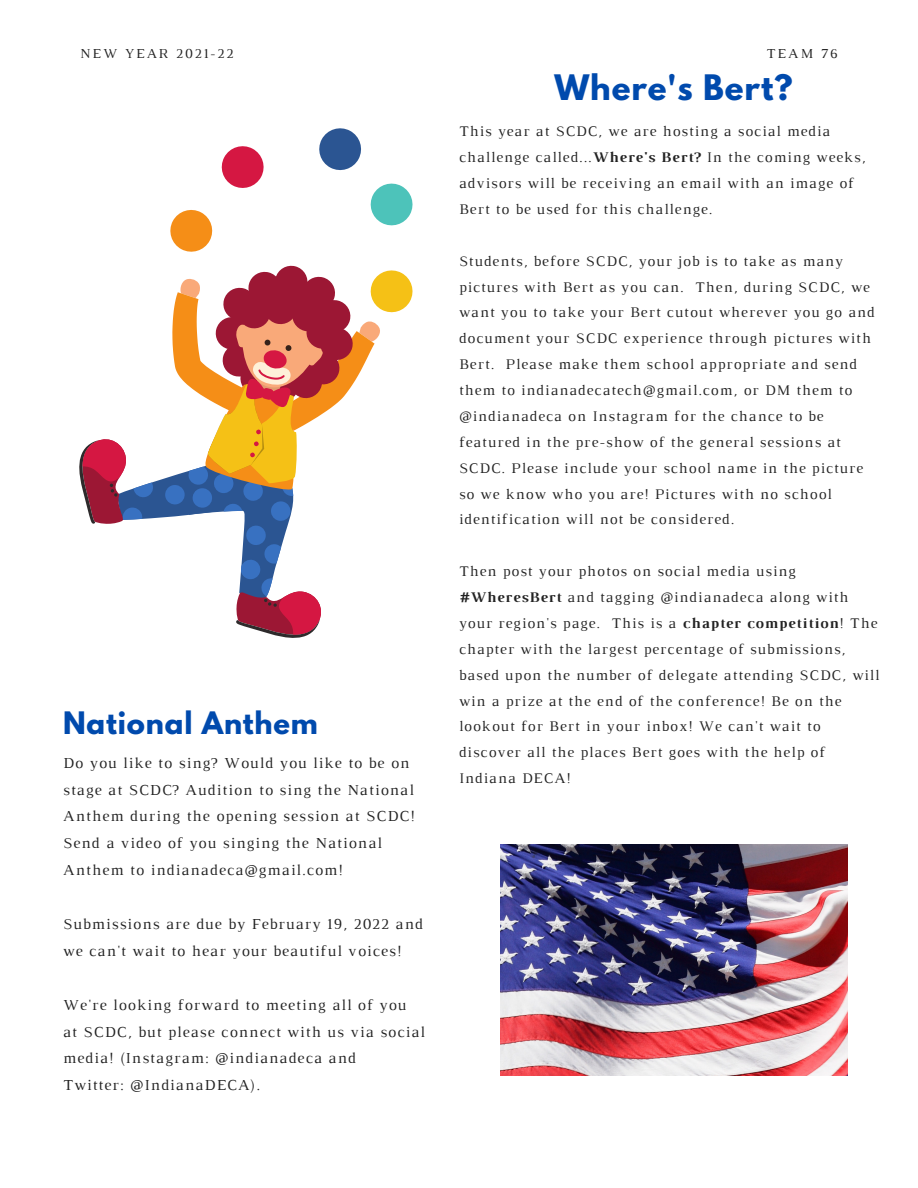
<style>
.page{position:relative;width:918px;height:1188px;background:#fff}
.page>*{position:absolute;margin:0;border:0;box-sizing:border-box;transform-origin:0 0}
.t1{font:700 31.2px "League Spartan";letter-spacing:.03em;color:#004aad}
.t2{font:700 27.45px "League Spartan";letter-spacing:.03em;color:#004aad}
.t3{font:15.6px/26.8px "Luthier";letter-spacing:.07em;color:#222}
.t4{font:15px/25.8px "Luthier";letter-spacing:.07em;color:#222}
.t5{font:13.95px "Luthier";letter-spacing:.14em;color:#222}
.s1{font-weight:700}
</style>
<div class="page">
<img style="left:500px;top:844px;width:348px;height:232px">
<svg style="left:170px;top:210px;width:43px;height:42px"></svg>
<svg style="left:221px;top:146px;width:43px;height:42px"></svg>
<svg style="left:370px;top:183px;width:43px;height:43px"></svg>
<svg style="left:319px;top:128px;width:42px;height:43px"></svg>
<svg style="left:79px;top:265px;width:334px;height:373px"></svg>
<p class="t5" style="left:80px;top:49px;width:155px">NEW YEAR 2021-22</p>
<p class="t5" style="left:766px;top:49px;width:73px">TEAM 76</p>
<p class="t1" style="left:554px;top:72px;width:240px">Where's Bert?</p>
<p class="t4" style="left:459px;top:120px;width:408px">This year at SCDC, we are hosting a social media challenge called...<span class="s1">Where's Bert?</span> In the coming weeks, advisors will be receiving an email with an image of Bert to be used for this challenge.</p>
<p class="t4" style="left:459px;top:249px;width:417px">Students, before SCDC, your job is to take as many pictures with Bert as you can. Then, during SCDC, we want you to take your Bert cutout wherever you go and document your SCDC experience through pictures with Bert. Please make them school appropriate and send them to indianadecatech@gmail.com, or DM them to @indianadeca on Instagram for the chance to be featured in the pre-show of the general sessions at SCDC. Please include your school name in the picture so we know who you are! Pictures with no school identification will not be considered.</p>
<p class="t2" style="left:63px;top:710px;width:256px">National Anthem</p>
<p class="t3" style="left:63px;top:750px;width:353px">Do you like to sing? Would you like to be on stage at SCDC? Audition to sing the National<br>Anthem during the opening session at SCDC!</p>
<p class="t3" style="left:63px;top:831px;width:320px">Send a video of you singing the National<br>Anthem to indianadeca@gmail.com!</p>
<p class="t3" style="left:63px;top:912px;width:361px">Submissions are due by February 19, 2022 and we can't wait to hear your beautiful voices!</p>
<p class="t3" style="left:63px;top:992px;width:363px">We're looking forward to meeting all of you<br>at SCDC, but please connect with us via social media! (Instagram: @indianadeca and</p>
<p class="t3" style="left:63px;top:1073px;width:198px">Twitter: @IndianaDECA).</p>
<p class="t4" style="left:459px;top:559px;width:422px">Then post your photos on social media using <span class="s1">#WheresBert</span> and tagging @indianadeca along with your region's page. This is a <span class="s1">chapter competition</span>! The chapter with the largest percentage of submissions, based upon the number of delegate attending SCDC, will win a prize at the end of the conference! Be on the lookout for Bert in your inbox! We can't wait to discover all the places Bert goes with the help of Indiana DECA!</p>
</div>
